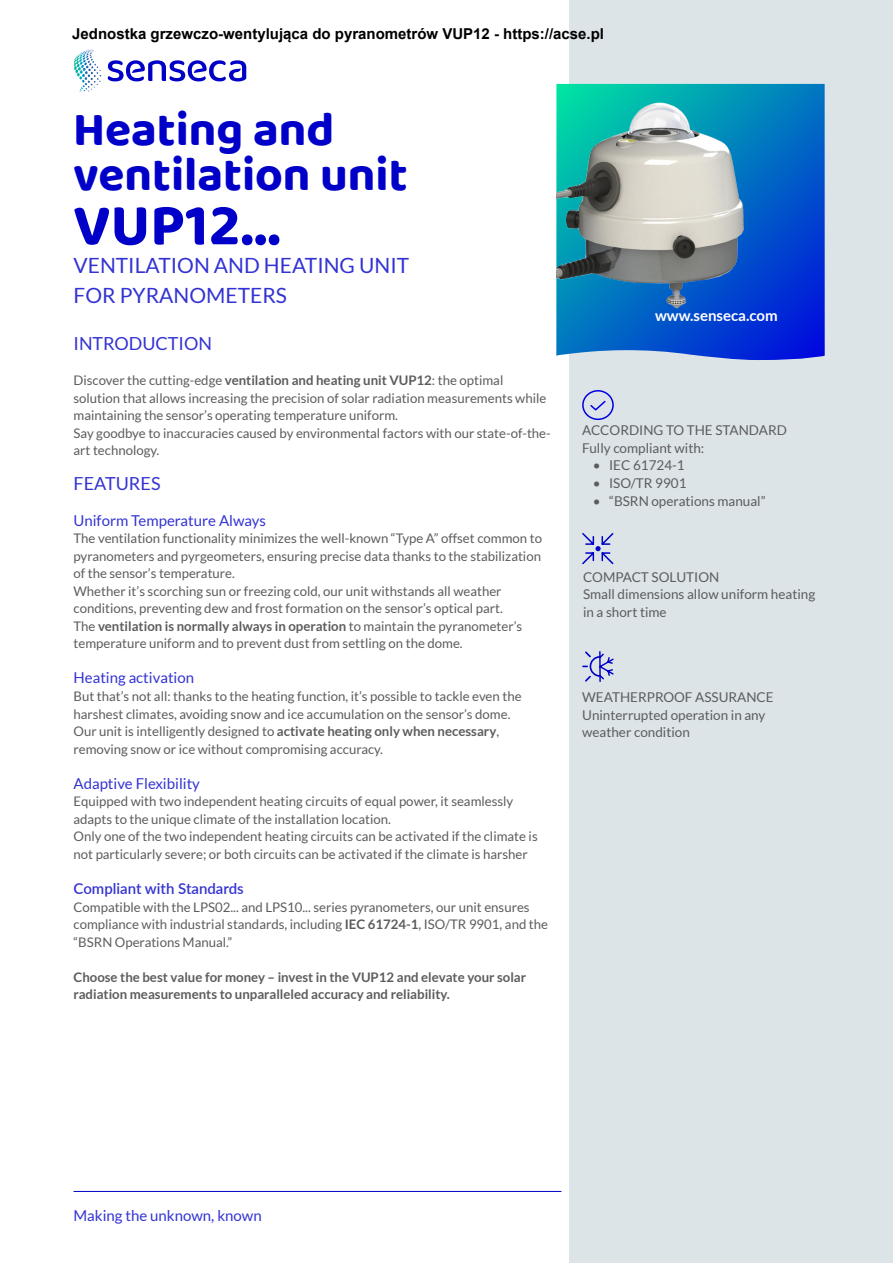
<style>
.page{position:relative;width:893px;height:1263px;background:#fff}
.page>*{position:absolute;margin:0;border:0;box-sizing:border-box;transform-origin:0 0}
.t1{font:700 60px "Baloo 2";letter-spacing:.005em;color:#0000c8}
.t2{font:700 48px/45px "Baloo 2";color:#0000c8}
.t3{font:21px/30px "Lato";color:#3333d3}
.t4{font:18px "Lato";color:#3333d3}
.t5{font:15px "Lato";color:#3333d3}
.t6{font:700 15px "Arial";color:#000}
.t7{font:600 15px "Lato";color:#3333d3}
.t8{font:700 15px "Lato";color:#fff}
.t9{font:13.5px/17.5px "Lato";color:#5c5c5c}
.t10{font:13.2px/17.5px "Lato";color:#5c5c5c}
.t11{font:700 13.2px/17.5px "Lato";color:#5c5c5c}
.s1{font-weight:700}
</style>
<div class="page">
<div style="left:569px;top:0;width:324px;height:1263px;background:#dce4e8"></div>
<svg style="left:556px;top:84px;width:269px;height:276px;background:#166fc9"></svg>
<svg style="left:108px;top:60px;width:138px;height:21px"></svg>
<svg style="left:80px;top:49px;width:14px;height:6px"></svg>
<hr style="left:74px;top:1191px;width:487px;height:1px;background:#0000c7">
<img style="left:556px;top:99px;width:260px;height:234px">
<svg style="left:582px;top:390px;width:32px;height:30px"></svg>
<svg style="left:582px;top:533px;width:32px;height:32px"></svg>
<svg style="left:582px;top:651px;width:32px;height:31px"></svg>
<p class="t6" style="left:72px;top:24px;width:533px">Jednostka grzewczo-wentylująca do pyranometrów VUP12 - https://acse.pl</p>
<h2 class="t2" style="left:73px;top:106px;width:336px">Heating and ventilation unit</h2>
<h1 class="t1" style="left:73px;top:188px;width:209px">VUP12...</h1>
<h3 class="t3" style="left:74px;top:250px;width:337px">VENTILATION AND HEATING UNIT<br>FOR PYRANOMETERS</h3>
<h3 class="t4" style="left:74px;top:333px;width:140px">INTRODUCTION</h3>
<p class="t10" style="left:74px;top:371px;width:479px">Discover the cutting-edge <span class="s1">ventilation and heating unit VUP12</span>: the optimal solution that allows increasing the precision of solar radiation measurements while maintaining the sensor’s operating temperature uniform.<br>Say goodbye to inaccuracies caused by environmental factors with our state-of-the&shy;art technology.</p>
<h3 class="t4" style="left:74px;top:474px;width:89px">FEATURES</h3>
<p class="t5" style="left:74px;top:512px;width:194px">Uniform Temperature Always</p>
<p class="t10" style="left:74px;top:529px;width:470px">The ventilation functionality minimizes the well-known “Type A” offset common to pyranometers and pyrgeometers, ensuring precise data thanks to the stabilization of the sensor’s temperature.<br>Whether it’s scorching sun or freezing cold, our unit withstands all weather conditions, preventing dew and frost formation on the sensor’s optical part.<br>The <span class="s1">ventilation is normally always in operation</span> to maintain the pyranometer’s temperature uniform and to prevent dust from settling on the dome.</p>
<p class="t5" style="left:74px;top:670px;width:122px">Heating activation</p>
<p class="t10" style="left:74px;top:687px;width:450px">But that’s not all: thanks to the heating function, it’s possible to tackle even the harshest climates, avoiding snow and ice accumulation on the sensor’s dome.<br>Our unit is intelligently designed to <span class="s1">activate heating only when necessary</span>, removing snow or ice without compromising accuracy.</p>
<p class="t5" style="left:74px;top:775px;width:128px">Adaptive Flexibility</p>
<p class="t10" style="left:74px;top:793px;width:466px">Equipped with two independent heating circuits of equal power, it seamlessly adapts to the unique climate of the installation location.<br>Only one of the two independent heating circuits can be activated if the climate is not particularly severe; or both circuits can be activated if the climate is harsher</p>
<p class="t7" style="left:74px;top:878px;width:172px">Compliant with Standards</p>
<p class="t10" style="left:74px;top:898px;width:476px">Compatible with the LPS02... and LPS10... series pyranometers, our unit ensures compliance with industrial standards, including <span class="s1">IEC 61724-1</span>, ISO/TR 9901, and the “BSRN Operations Manual.”</p>
<p class="t11" style="left:74px;top:968px;width:454px">Choose the best value for money – invest in the VUP12 and elevate your solar radiation measurements to unparalleled accuracy and reliability.</p>
<p class="t8" style="left:655px;top:307px;width:124px">www.senseca.com</p>
<p class="t9" style="left:582px;top:422px;width:206px">ACCORDING TO THE STANDARD<br>Fully compliant with:</p>
<p class="t9" style="left:593px;top:457px;width:94px">• IEC 61724-1</p>
<p class="t9" style="left:593px;top:474px;width:95px">• ISO/TR 9901</p>
<p class="t9" style="left:593px;top:492px;width:174px">• “BSRN operations manual”</p>
<p class="t9" style="left:583px;top:568px;width:234px">COMPACT SOLUTION<br>Small dimensions allow uniform heating in a short time</p>
<p class="t9" style="left:582px;top:688px;width:193px">WEATHERPROOF ASSURANCE<br>Uninterrupted operation in any weather condition</p>
<p class="t5" style="left:74px;top:1207px;width:190px">Making the unknown, known</p>
</div>
